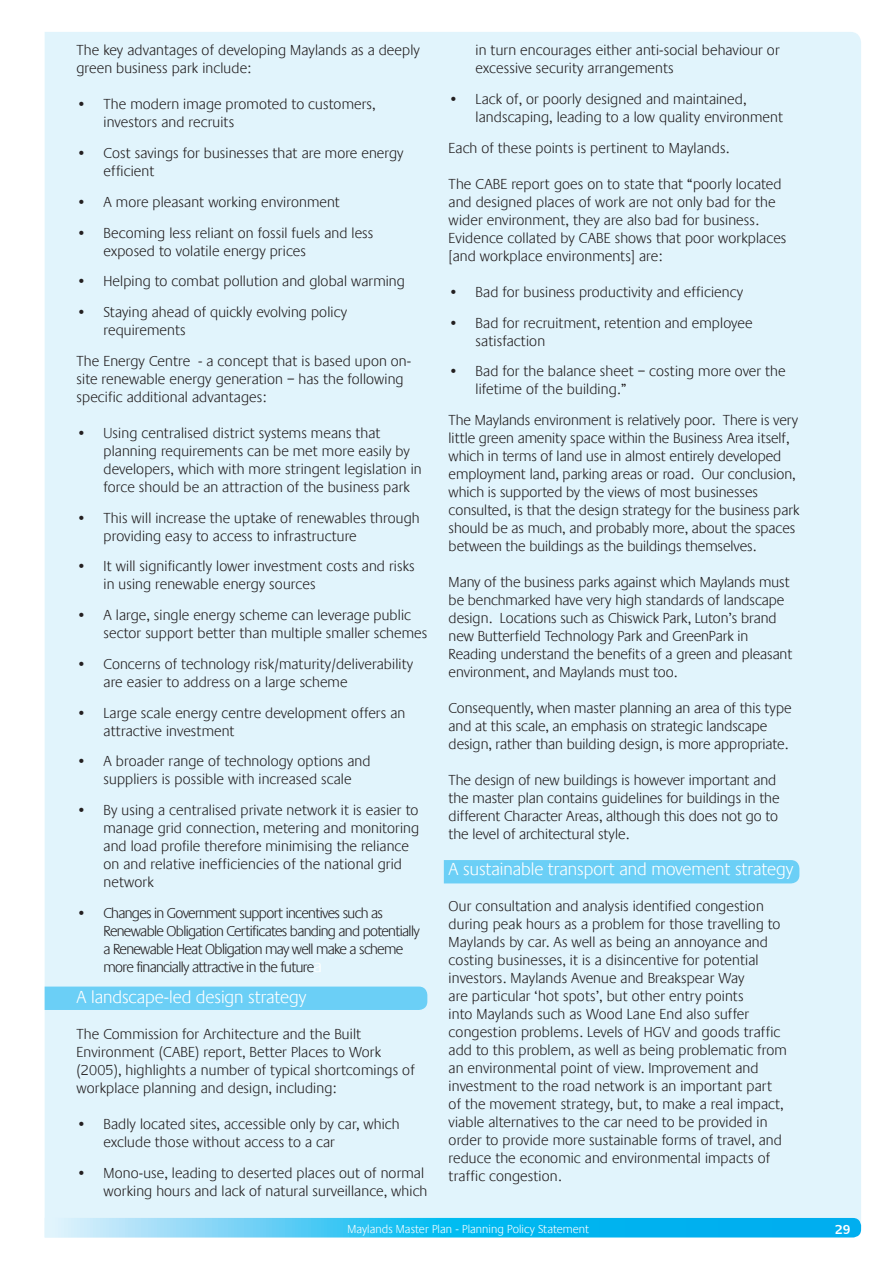
<style>
.page{position:relative;width:893px;height:1263px;background:#fff}
.page>*{position:absolute;margin:0;border:0;box-sizing:border-box;transform-origin:0 0}
.t1{font:300 18px "Praxis EF";color:#fff}
.t2{font:300 15px/18px "Praxis EF";letter-spacing:.01em;color:#231f20}
.t3{font:300 15px/18px "Praxis EF";letter-spacing:-.04em;color:#231f20}
.t4{font:600 13.5px "Praxis EF";color:#fff}
.t5{font:300 12px "Praxis EF";letter-spacing:.01em;color:#fff}
.s1{font-size:18px;color:#fff}
</style>
<div class="page">
<div style="left:45px;top:32px;width:816px;height:1186px;background:#e1f4fc"></div>
<svg style="left:45px;top:1218px;width:816px;height:19px;background:#38c3f2"></svg>
<div style="left:45px;top:986px;width:382px;height:24px;background:#6bcff6"></div>
<div style="left:444px;top:860px;width:355px;height:23px;background:#6bcff6"></div>
<p class="t2" style="left:77px;top:42px;width:345px">The key advantages of developing Maylands as a deeply green business park include:</p>
<p class="t2" style="left:104px;top:96px;width:274px">The modern image promoted to customers, investors and recruits</p>
<p class="t2" style="left:104px;top:145px;width:302px">Cost savings for businesses that are more energy efficient</p>
<p class="t2" style="left:104px;top:187px;width:271px;line-height:30.8px">A more pleasant working environment<br>Becoming less reliant on fossil fuels and less</p>
<p class="t2" style="left:104px;top:236px;width:303px;line-height:30.8px">exposed to volatile energy prices<br>Helping to combat pollution and global warming<br>Staying ahead of quickly evolving policy</p>
<p class="t2" style="left:77px;top:315px;width:336px;line-height:30.8px;text-indent:27px">requirements<br>The Energy Centre - a concept that is based upon on-</p>
<p class="t2" style="left:77px;top:370px;width:329px">site renewable energy generation – has the following specific additional advantages:</p>
<p class="t2" style="left:104px;top:424px;width:320px">Using centralised district systems means that planning requirements can be met more easily by developers, which with more stringent legislation in force should be an attraction of the business park</p>
<p class="t2" style="left:104px;top:509px;width:318px">This will increase the uptake of renewables through providing easy to access to infrastructure</p>
<p class="t2" style="left:104px;top:558px;width:313px">It will significantly lower investment costs and risks in using renewable energy sources</p>
<p class="t2" style="left:104px;top:607px;width:325px">A large, single energy scheme can leverage public sector support better than multiple smaller schemes</p>
<p class="t2" style="left:104px;top:655px;width:311px">Concerns of technology risk/maturity/deliverability are easier to address on a large scheme</p>
<p class="t2" style="left:104px;top:704px;width:303px">Large scale energy centre development offers an attractive investment</p>
<p class="t2" style="left:104px;top:753px;width:269px">A broader range of technology options and suppliers is possible with increased scale</p>
<p class="t2" style="left:104px;top:802px;width:317px">By using a centralised private network it is easier to manage grid connection, metering and monitoring and load profile therefore minimising the reliance on and relative inefficiencies of the national grid network</p>
<p class="t3" style="left:104px;top:904px;width:318px">Changes in Government support incentives such as Renewable Obligation Certificates banding and potentially a Renewable Heat Obligation may well make a scheme more financially attractive in the future<span class="s1">a</span></p>
<p class="t1" style="left:77px;top:987px;width:231px">A landscape-led design strategy</p>
<p class="t2" style="left:77px;top:1025px;width:340px">The Commission for Architecture and the Built Environment (CABE) report, Better Places to Work (2005), highlights a number of typical shortcomings of workplace planning and design, including:</p>
<p class="t2" style="left:104px;top:1115px;width:297px">Badly located sites, accessible only by car, which exclude those without access to a car</p>
<p class="t2" style="left:104px;top:1164px;width:325px">Mono-use, leading to deserted places out of normal working hours and lack of natural surveillance, which</p>
<p class="t2" style="left:77px;top:96px;width:12px">•</p>
<p class="t2" style="left:77px;top:145px;width:12px">•</p>
<p class="t2" style="left:77px;top:187px;width:12px;line-height:30.8px">• •</p>
<p class="t2" style="left:77px;top:266px;width:12px;line-height:30.8px">• •</p>
<p class="t2" style="left:77px;top:424px;width:12px">•</p>
<p class="t2" style="left:77px;top:509px;width:12px">•</p>
<p class="t2" style="left:77px;top:558px;width:12px">•</p>
<p class="t2" style="left:77px;top:607px;width:12px">•</p>
<p class="t2" style="left:77px;top:655px;width:12px">•</p>
<p class="t2" style="left:77px;top:704px;width:12px">•</p>
<p class="t2" style="left:77px;top:753px;width:12px">•</p>
<p class="t2" style="left:77px;top:802px;width:12px">•</p>
<p class="t2" style="left:77px;top:904px;width:12px">•</p>
<p class="t2" style="left:77px;top:1115px;width:12px">•</p>
<p class="t2" style="left:77px;top:1164px;width:12px">•</p>
<p class="t2" style="left:476px;top:42px;width:306px">in turn encourages either anti-social behaviour or excessive security arrangements</p>
<p class="t2" style="left:476px;top:91px;width:309px">Lack of, or poorly designed and maintained, landscaping, leading to a low quality environment</p>
<p class="t2" style="left:449px;top:139px;width:282px">Each of these points is pertinent to Maylands.</p>
<p class="t2" style="left:449px;top:175px;width:339px">The CABE report goes on to state that “poorly located and designed places of work are not only bad for the wider environment, they are also bad for business.<br>Evidence collated by CABE shows that poor workplaces [and workplace environments] are:</p>
<p class="t2" style="left:476px;top:277px;width:278px;line-height:30.8px">Bad for business productivity and efficiency<br>Bad for recruitment, retention and employee</p>
<p class="t2" style="left:476px;top:326px;width:312px;line-height:30.8px">satisfaction<br>Bad for the balance sheet – costing more over the</p>
<p class="t2" style="left:449px;top:374px;width:351px;line-height:30.8px;text-indent:27px">lifetime of the building.”<br>The Maylands environment is relatively poor. There is very</p>
<p class="t2" style="left:449px;top:430px;width:352px">little green amenity space within the Business Area itself, which in terms of land use in almost entirely developed employment land, parking areas or road. Our conclusion, which is supported by the views of most businesses consulted, is that the design strategy for the business park should be as much, and probably more, about the spaces between the buildings as the buildings themselves.</p>
<p class="t2" style="left:449px;top:574px;width:345px">Many of the business parks against which Maylands must be benchmarked have very high standards of landscape design. Locations such as Chiswick Park, Luton’s brand new Butterfield Technology Park and GreenPark in Reading understand the benefits of a green and pleasant environment, and Maylands must too.</p>
<p class="t2" style="left:449px;top:700px;width:344px">Consequently, when master planning an area of this type and at this scale, an emphasis on strategic landscape design, rather than building design, is more appropriate.</p>
<p class="t2" style="left:449px;top:772px;width:332px">The design of new buildings is however important and the master plan contains guidelines for buildings in the different Character Areas, although this does not go to the level of architectural style.</p>
<p class="t1" style="left:449px;top:860px;width:346px">A sustainable transport and movement strategy</p>
<p class="t2" style="left:449px;top:898px;width:340px">Our consultation and analysis identified congestion during peak hours as a problem for those travelling to Maylands by car. As well as being an annoyance and costing businesses, it is a disincentive for potential investors. Maylands Avenue and Breakspear Way<br>are particular ‘hot spots’, but other entry points<br>into Maylands such as Wood Lane End also suffer congestion problems. Levels of HGV and goods traffic add to this problem, as well as being problematic from an environmental point of view. Improvement and investment to the road network is an important part of the movement strategy, but, to make a real impact, viable alternatives to the car need to be provided in order to provide more sustainable forms of travel, and reduce the economic and environmental impacts of traffic congestion.</p>
<p class="t2" style="left:449px;top:91px;width:12px">•</p>
<p class="t2" style="left:449px;top:277px;width:12px;line-height:30.8px">• •</p>
<p class="t2" style="left:449px;top:363px;width:12px">•</p>
<p class="t5" style="left:347px;top:1223px;width:243px">Maylands Master Plan - Planning Policy Statement</p>
<p class="t4" style="left:835px;top:1222px;width:17px">29</p>
</div>
